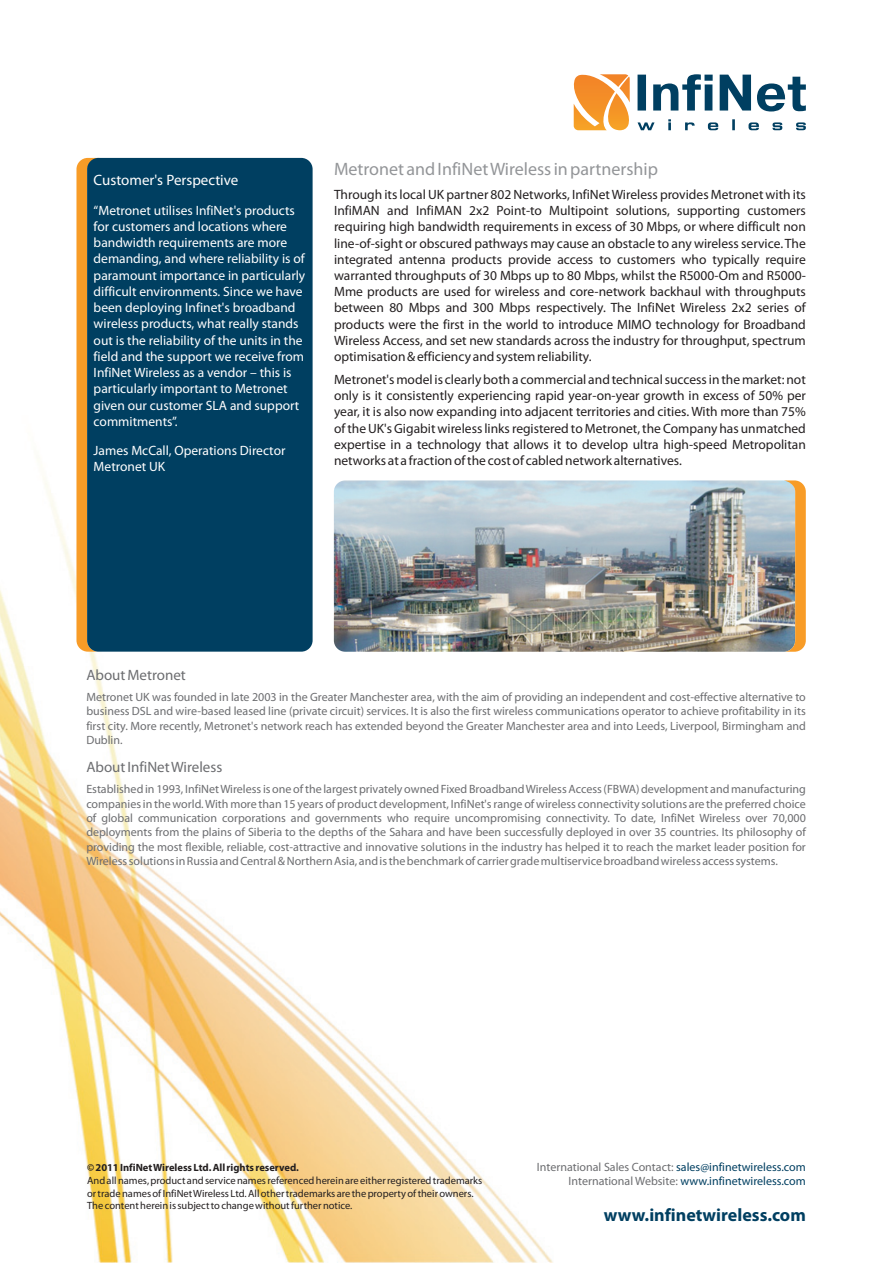
<style>
.page{position:relative;width:893px;height:1263px;background:#fff}
.page>*{position:absolute;margin:0;border:0;box-sizing:border-box;transform-origin:0 0}
.t1{font:18px "Myriad Pro";color:#939598}
.t2{font:700 18px "Myriad Pro";color:#003f61}
.t3{font:15px "Myriad Pro";color:#6c6d70}
.t4{font:15px "Myriad Pro";color:#fff}
.t5{font:13.5px/16.2px "Myriad Pro";color:#231f20;text-align:justify}
.t6{font:13.5px/16.2px "Myriad Pro";color:#fff}
.t7{font:12px/14.4px "Myriad Pro";color:#6c6d70;text-align:justify}
.t8{font:12px/14.4px "Myriad Pro";color:#003f61;text-align:right}
.t9{font:10.5px/12.6px "Myriad Pro";color:#231f20}
.t10{font:700 10.5px "Myriad Pro";color:#231f20}
.s1{color:#6c6d70}
</style>
<div class="page">
<img style="left:0;top:84px;width:806px;height:1179px">
<img style="left:332px;top:158px;width:474px;height:821px">
<svg style="left:76px;top:158px;width:19px;height:494px;background:#f8a132"></svg>
<div style="left:87px;top:158px;width:225px;height:494px;background:#003f61;border-radius:11px"></div>
<svg style="left:571px;top:74px;width:60px;height:56px"></svg>
<svg style="left:637px;top:74px;width:168px;height:38px"></svg>
<svg style="left:637px;top:119px;width:168px;height:11px"></svg>
<img style="left:334px;top:480px;width:461px;height:172px;border-radius:11px">
<img style="left:783px;top:480px;width:22px;height:172px">
<p class="t4" style="left:94px;top:174px;width:146px">Customer's Perspective</p>
<p class="t6" style="left:94px;top:203px;width:213px">“Metronet utilises InfiNet's products for customers and locations where bandwidth requirements are more demanding, and where reliability is of paramount importance in particularly difficult environments. Since we have been deploying Infinet's broadband wireless products, what really stands out is the reliability of the units in the field and the support we receive from InfiNet Wireless as a vendor – this is particularly important to Metronet given our customer SLA and support commitments”.</p>
<p class="t6" style="left:94px;top:443px;width:193px">James McCall, Operations Director<br>Metronet UK</p>
<h1 class="t1" style="left:334px;top:162px;width:325px">Metronet and InfiNetWireless in partnership</h1>
<p class="t5" style="left:334px;top:187px;width:473px">Through its local UK partner 802 Networks, InfiNet Wireless provides Metronet with its InfiMAN and InfiMAN 2x2 Point-to Multipoint solutions, supporting customers requiring high bandwidth requirements in excess of 30 Mbps, or where difficult non line-of-sight or obscured pathways may cause an obstacle to any wireless service. The integrated antenna products provide access to customers who typically require warranted throughputs of 30 Mbps up to 80 Mbps, whilst the R5000-Om and R5000- Mme products are used for wireless and core-network backhaul with throughputs between 80 Mbps and 300 Mbps respectively. The InfiNet Wireless 2x2 series of products were the first in the world to introduce MIMO technology for Broadband Wireless Access, and set new standards across the industry for throughput, spectrum optimisation &amp; efficiency and system reliability.</p>
<p class="t5" style="left:334px;top:372px;width:473px">Metronet s model is clearly both a commercial and technical success in the market: not only is it consistently experiencing rapid year-on-year growth in excess of 50% per year, it is also now expanding into adjacent territories and cities. With more than 75% of the UK's Gigabit wireless links registered to Metronet, the Company has unmatched expertise in a technology that allows it to develop ultra high-speed Metropolitan networks at a fraction of the cost of cabled network alternatives.</p>
<p class="t5" style="left:386px;top:372px;width:4px">'</p>
<p class="t3" style="left:86px;top:669px;width:101px">About Metronet</p>
<p class="t7" style="left:86px;top:691px;width:721px">Metronet UK was founded in late 2003 in the Greater Manchester area, with the aim of providing an independent and cost-effective alternative to business DSL and wire-based leased line (private circuit) services. It is also the first wireless communications operator to achieve profitability in its first city. More recently, Metronet s network reach has extended beyond the Greater Manchester area and into Leeds, Liverpool, Birmingham and Dublin.</p>
<p class="t7" style="left:251px;top:720px;width:4px">'</p>
<p class="t3" style="left:86px;top:761px;width:137px">About InfiNetWireless</p>
<p class="t7" style="left:86px;top:783px;width:721px">Established in 1993, InfiNetWireless is one of the largest privately owned Fixed BroadbandWireless Access (FBWA) development and manufacturing companies in the world. With more than 15 years of product development, InfiNet's range of wireless connectivity solutions are the preferred choice of global communication corporations and governments who require uncompromising connectivity. To date, InfiNet Wireless over 70,000 deployments from the plains of Siberia to the depths of the Sahara and have been successfully deployed in over 35 countries. Its philosophy of providing the most flexible, reliable, cost-attractive and innovative solutions in the industry has helped it to reach the market leader position for Wireless solutions in Russia and Central &amp; Northern Asia, and is the benchmark of carrier grade multiservice broadband wireless access systems.</p>
<p class="t10" style="left:87px;top:1164px;width:213px">© 2011InfiNetWireless Ltd.All rights reserved.</p>
<p class="t9" style="left:87px;top:1175px;width:397px">And all names, product and service names referenced herein are either registered trademarks or trade names of InfiNetWireless Ltd. All other trademarks are the property of their owners.<br>The content herein is subject to change without further notice.</p>
<p class="t8" style="left:537px;top:1161px;width:270px"><span class="s1">International Sales Contact:</span> sales@infinetwireless.com<br><span class="s1">International Website:</span> www.infinetwireless.com</p>
<h1 class="t2" style="left:603px;top:1208px;width:203px">www.infinetwireless.com</h1>
</div>
